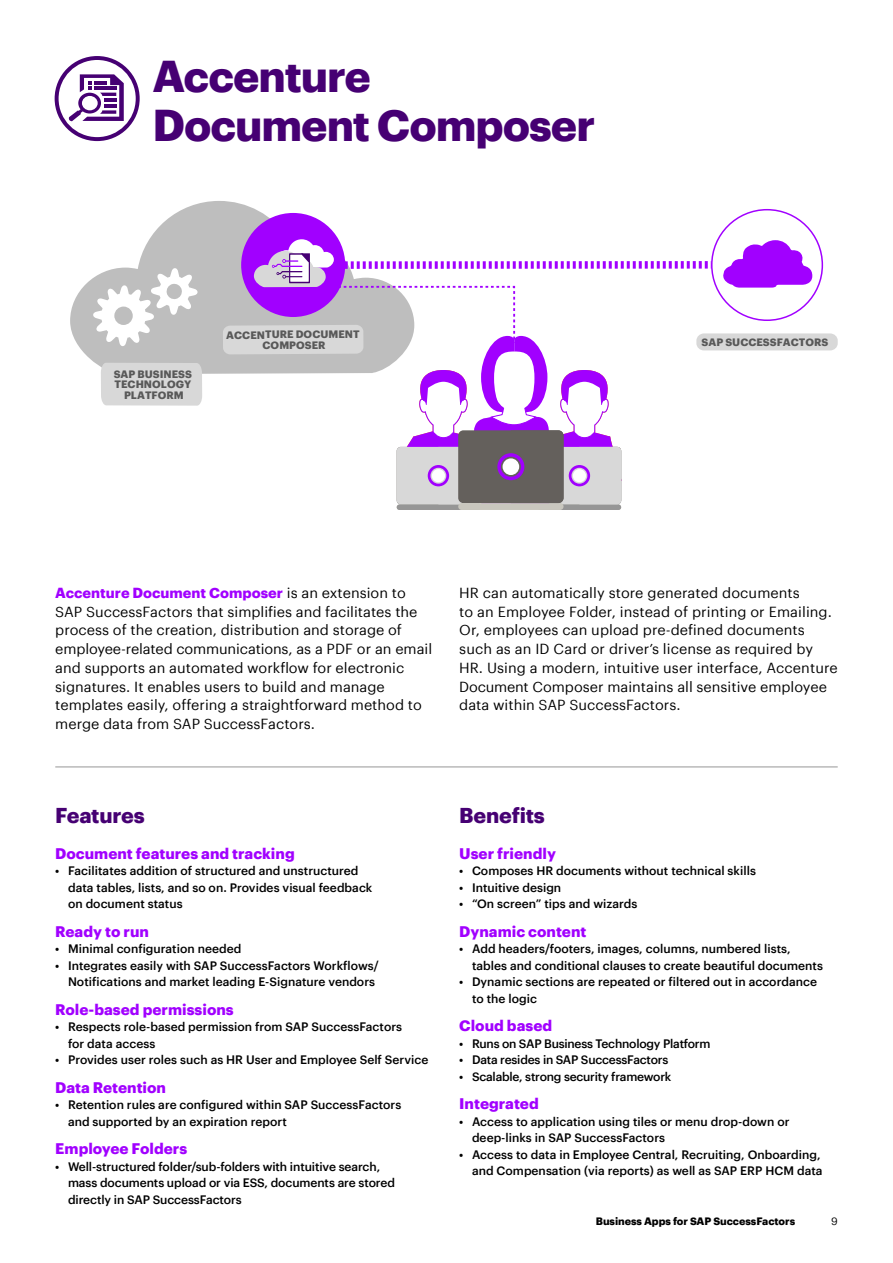
<style>
.page{position:relative;width:893px;height:1263px;background:#fff}
.page>*{position:absolute;margin:0;border:0;box-sizing:border-box;transform-origin:0 0}
.head_l1{font:700 43.5px/49.5px "Graphik";letter-spacing:-.025em;color:#460073}
.Subline{font:700 21px "Graphik";letter-spacing:-.01em;color:#460073}
.Subhead_Box{font:700 15px "Graphik";color:#a100ff}
.Body_Text{font:14.25px/18.8px "Graphik";color:#000}
.t1{font:500 12px/16.5px "Graphik";color:#000}
.t2{font:500 12px "Graphik";letter-spacing:-.02em;color:#000}
.t3{font:700 10.5px/10.5px "Graphik";color:#595959;text-align:center}
.t4{font:700 10.5px "Graphik";letter-spacing:-.005em;color:#000}
.t5{font:10.5px "Graphik";color:#000}
.s1{font-weight:700;color:#a100ff}
</style>
<div class="page">
<svg style="left:70px;top:201px;width:269px;height:173px;fill:#bebebe"></svg>
<svg style="left:93px;top:268px;width:105px;height:78px"></svg>
<div style="left:101px;top:363px;width:101px;height:43px;background:#d8d8d8"></div>
<div style="left:397px;top:504px;width:83px;height:6px;background:#969696;border-radius:3px"></div>
<div style="left:538px;top:504px;width:83px;height:6px;background:#969696;border-radius:3px"></div>
<div style="left:458px;top:503px;width:105px;height:7px;background:#c9c7be;border-radius:3px"></div>
<div style="left:241px;top:213px;width:104px;height:104px;background:#a100ff;border-radius:50%"></div>
<svg style="left:223px;top:239px;width:488px;height:266px"></svg>
<svg style="left:723px;top:240px;width:90px;height:48px"></svg>
<div style="left:711px;top:209px;width:112px;height:112px;border:2px solid #a100ff;border-radius:50%"></div>
<div style="left:696px;top:333px;width:142px;height:17px;background:#d8d8d8;border-radius:7px"></div>
<hr style="left:55px;top:766px;width:783px;height:1px;background:#969696">
<svg style="left:55px;top:56px;width:85px;height:85px"></svg>
<p class="head_l1" style="left:152px;top:47px;width:444px">Accenture<br>Document Composer</p>
<p class="t3" style="left:114px;top:368px;width:80px">SAP BUSINESS<br>TECHNOLOGY<br>PLATFORM</p>
<p class="t3" style="left:226px;top:328px;width:135px">ACCENTURE DOCUMENT<br>COMPOSER</p>
<p class="t3" style="left:702px;top:336px;width:128px">SAP SUCCESSFACTORS</p>
<p class="Body_Text" style="left:55px;top:582px;width:378px"><span class="s1">Accenture Document Composer</span> is an extension to SAP SuccessFactors that simplifies and facilitates the process of the creation, distribution and storage of employee-related communications, as a PDF or an email and supports an automated workflow for electronic signatures. It enables users to build and manage templates easily, offering a straightforward method to merge data from SAP SuccessFactors.</p>
<p class="Body_Text" style="left:459px;top:582px;width:380px">HR can automatically store generated documents<br>to an Employee Folder, instead of printing or Emailing.<br>Or, employees can upload pre-defined documents such as an ID Card or driver’s license as required by HR. Using a modern, intuitive user interface, Accenture Document Composer maintains all sensitive employee data within SAP SuccessFactors.</p>
<p class="Subline" style="left:55px;top:799px;width:91px">Features</p>
<p class="Subhead_Box" style="left:55px;top:842px;width:241px">Document features and tracking</p>
<p class="t1" style="left:68px;top:862px;width:306px;text-indent:-13px">• Facilitates addition of structured and unstructured data tables, lists, and so on. Provides visual feedback on document status</p>
<p class="Subhead_Box" style="left:55px;top:920px;width:95px">Ready to run</p>
<p class="t1" style="left:55px;top:940px;width:188px">• Minimal configuration needed</p>
<p class="t1" style="left:55px;top:956px;width:325px;text-align:right">• Integrates easily with SAP SuccessFactors Workflows/<br>Notifications and market leading E-Signature vendors</p>
<p class="Subhead_Box" style="left:55px;top:998px;width:180px">Role-based permissions</p>
<p class="t1" style="left:68px;top:1018px;width:336px;text-indent:-13px">• Respects role-based permission from SAP SuccessFactors for data access</p>
<p class="t1" style="left:55px;top:1051px;width:375px">• Provides user roles such as HR User and Employee Self Service</p>
<p class="Subhead_Box" style="left:55px;top:1076px;width:112px">Data Retention</p>
<p class="t1" style="left:68px;top:1096px;width:335px;text-indent:-13px">• Retention rules are configured within SAP SuccessFactors and supported by an expiration report</p>
<p class="Subhead_Box" style="left:55px;top:1137px;width:133px">Employee Folders</p>
<p class="t1" style="left:68px;top:1157px;width:329px;text-indent:-13px">• Well-structured folder/sub-folders with intuitive search, mass documents upload or via ESS, documents are stored directly in SAP SuccessFactors</p>
<p class="Subline" style="left:459px;top:799px;width:87px">Benefits</p>
<p class="Subhead_Box" style="left:459px;top:842px;width:98px">User friendly</p>
<p class="t1" style="left:459px;top:862px;width:298px">• Composes HR documents without technical skills</p>
<p class="t1" style="left:459px;top:878px;width:104px">• Intuitive design</p>
<p class="t1" style="left:459px;top:895px;width:180px">• “On screen” tips and wizards</p>
<p class="Subhead_Box" style="left:459px;top:920px;width:129px">Dynamic content</p>
<p class="t1" style="left:472px;top:940px;width:353px;text-indent:-13px">• Add headers/footers, images, columns, numbered lists, tables and conditional clauses to create beautiful documents</p>
<p class="t1" style="left:472px;top:973px;width:346px;text-indent:-13px">• Dynamic sections are repeated or fi ltered out in accordance to the logic</p>
<p class="Subhead_Box" style="left:459px;top:1014px;width:94px">Cloud based</p>
<p class="t2" style="left:459px;top:1034px;width:253px">• Runs on SAP Business Technology Platform</p>
<p class="t2" style="left:459px;top:1051px;width:211px">• Data resides in SAP SuccessFactors</p>
<p class="t2" style="left:459px;top:1067px;width:214px">• Scalable, strong security framework</p>
<p class="Subhead_Box" style="left:459px;top:1092px;width:81px">Integrated</p>
<p class="t1" style="left:472px;top:1112px;width:319px;text-indent:-13px">• Access to application using tiles or menu drop-down or deep-links in SAP SuccessFactors</p>
<p class="t1" style="left:459px;top:1145px;width:365px;text-align:right">• Access to data in Employee Central, Recruiting, Onboarding, and Compensation (via reports) as well as SAP ERP HCM data</p>
<p class="t4" style="left:596px;top:1213px;width:201px">Business Apps for SAP SuccessFactors</p>
<p class="t5" style="left:831px;top:1213px;width:8px">9</p>
</div>
